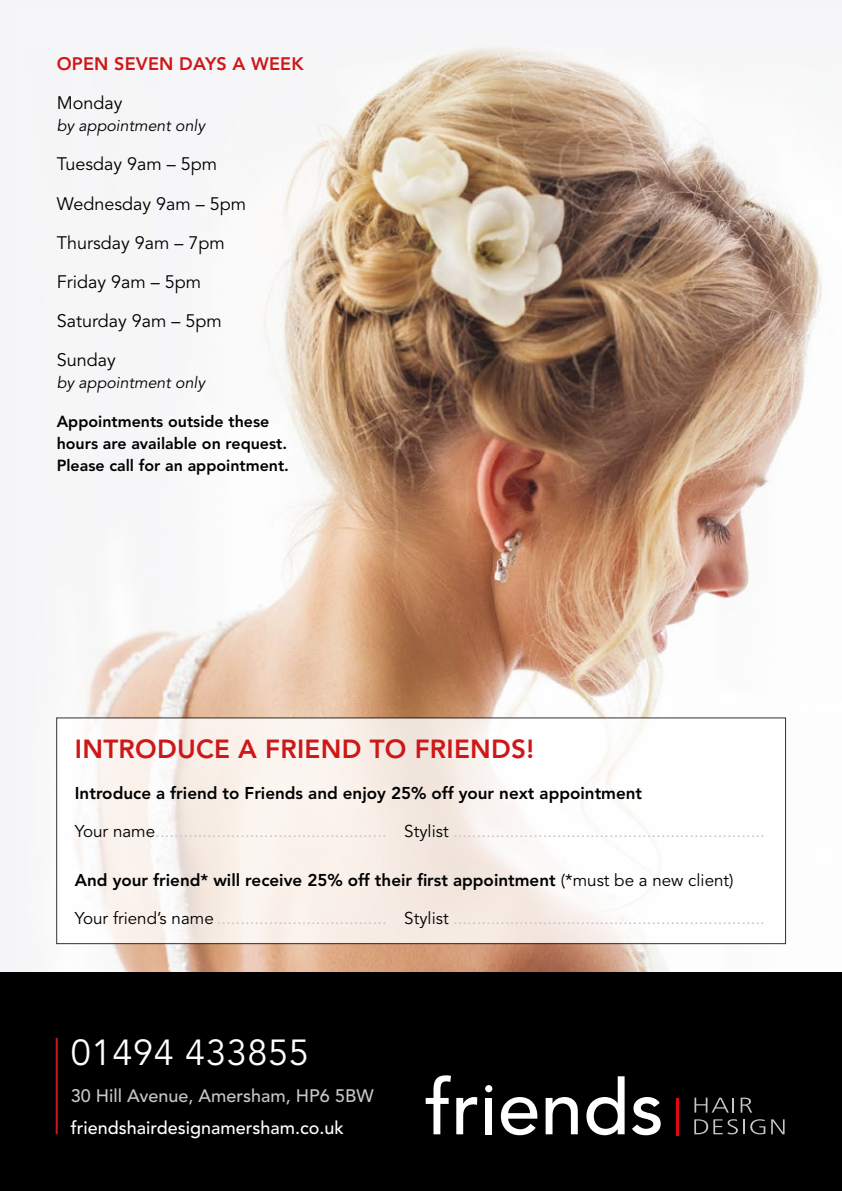
<style>
.page{position:relative;width:842px;height:1191px;background:#fff}
.page>*{position:absolute;margin:0;border:0;box-sizing:border-box;transform-origin:0 0}
.t1{font:36px "Avenir";letter-spacing:.02em;color:#fff}
.t2{font:800 26px "Avenir";letter-spacing:.01em;color:#cd1719}
.t3{font:18px/39px "Avenir";color:#000}
.t4{font:500 18px "Avenir";color:#fff}
.t5{font:500 18px "Avenir";color:#c6c6c6}
.t6{font:800 18px "Avenir";letter-spacing:.01em;color:#cd1719}
.t7{font:17px "Avenir";color:#c6c6c6}
.t8{font:800 17px "Avenir";color:#000}
.t9{font:800 16px/22px "Avenir";color:#000}
.t10{font:italic 16px "Avenir";color:#000}
.s1{color:#000}
.s2{font-weight:400}
</style>
<div class="page">
<img style="left:0;top:43px;width:842px;height:930px">
<svg style="left:58px;top:719px;width:726px;height:223px"></svg>
<div style="left:0;top:973px;width:842px;height:218px;background:#000"></div>
<svg style="left:694px;top:1097px;width:40px;height:15px"></svg>
<svg style="left:741px;top:1097px;width:11px;height:15px"></svg>
<svg style="left:694px;top:1119px;width:71px;height:15px"></svg>
<svg style="left:771px;top:1119px;width:13px;height:15px"></svg>
<svg style="left:426px;top:1075px;width:51px;height:59px"></svg>
<div style="left:485px;top:1085px;width:7px;height:7px;background:#fff;border-radius:50%"></div>
<div style="left:485px;top:1098px;width:7px;height:36px;background:#fff"></div>
<svg style="left:501px;top:1097px;width:36px;height:38px"></svg>
<svg style="left:546px;top:1097px;width:32px;height:37px"></svg>
<svg style="left:586px;top:1076px;width:39px;height:59px"></svg>
<svg style="left:632px;top:1097px;width:29px;height:38px"></svg>
<hr style="left:676px;top:1097px;width:2px;height:38px;background:#e30613">
<hr style="left:56px;top:1037px;width:2px;height:97px;background:#cd1719">
<p class="t6" style="left:57px;top:54px;width:249px">OPEN SEVEN DAYS A WEEK</p>
<p class="t3" style="left:57px;top:84px;width:67px">Monday</p>
<p class="t10" style="left:57px;top:117px;width:150px">by appointment only</p>
<p class="t3" style="left:57px;top:145px;width:191px">Tuesday 9am – 5pm<br>Wednesday 9am – 5pm<br>Thursday 9am – 7pm<br>Friday 9am – 5pm<br>Saturday 9am – 5pm<br>Sunday</p>
<p class="t10" style="left:57px;top:373px;width:150px">by appointment only</p>
<p class="t9" style="left:57px;top:410px;width:234px">Appointments outside these hours are available on request.<br>Please call for an appointment.</p>
<h2 class="t2" style="left:75px;top:734px;width:461px">INTRODUCE A FRIEND TO FRIENDS!</h2>
<p class="t8" style="left:75px;top:783px;width:569px">Introduce a friend to Friends and enjoy 25% off your next appointment</p>
<p class="t7" style="left:75px;top:821px;width:691px"><span class="s1">Your name</span>................................................. <span class="s1">Stylist</span> ..................................................................</p>
<p class="t8" style="left:75px;top:869px;width:660px">And your friend* will receive 25% off their first appointment <span class="s2">(*must be a new client)</span></p>
<p class="t7" style="left:75px;top:908px;width:691px"><span class="s1">Your friend’s name</span> .................................... <span class="s1">Stylist</span> ..................................................................</p>
<h1 class="t1" style="left:71px;top:1031px;width:240px">01494 433855</h1>
<p class="t5" style="left:71px;top:1085px;width:304px">30 Hill Avenue, Amersham, HP6 5BW</p>
<p class="t4" style="left:71px;top:1117px;width:275px">friendshairdesignamersham.co.uk</p>
</div>
